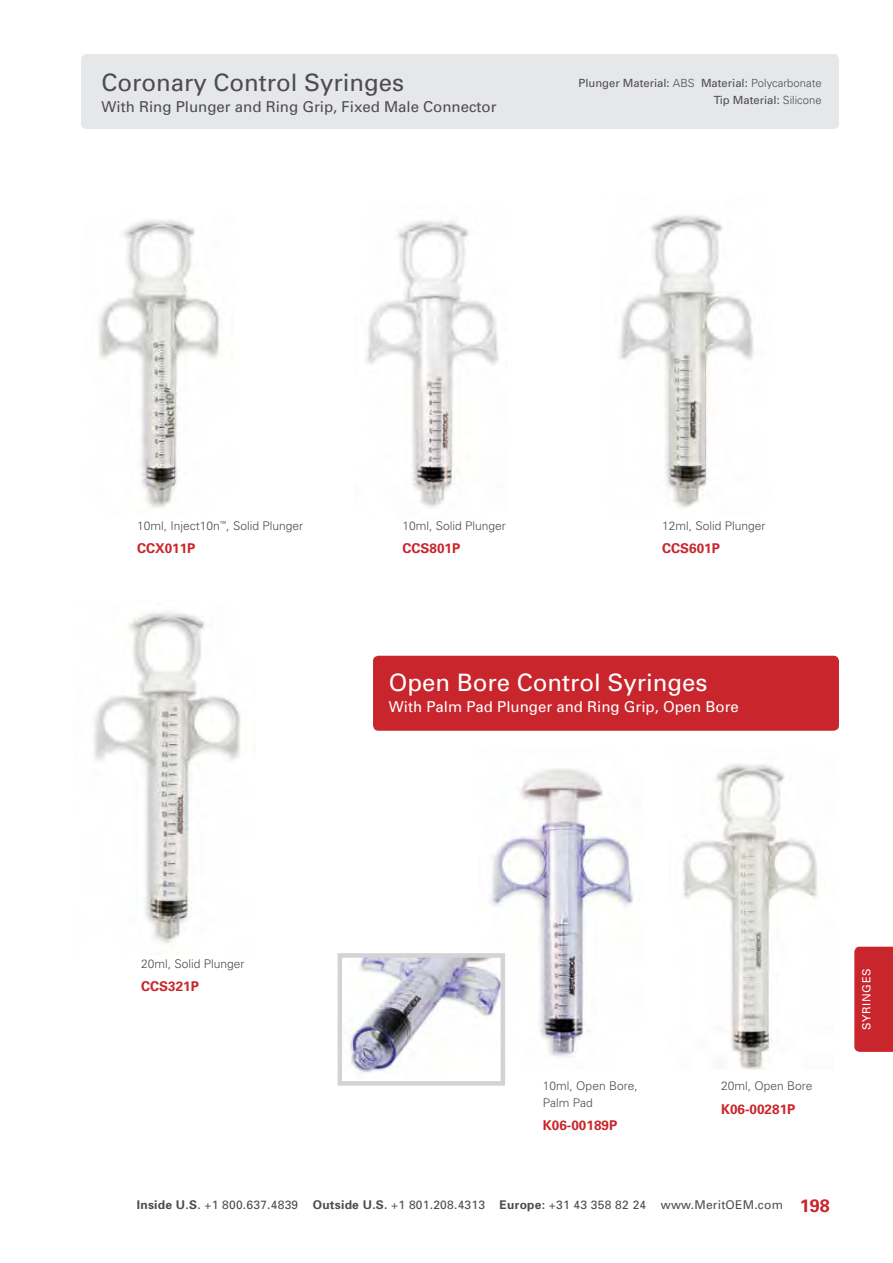
<style>
.page{position:relative;width:893px;height:1263px;background:#fff}
.page>*{position:absolute;margin:0;border:0;box-sizing:border-box;transform-origin:0 0}
.t1{font:24px "Univers";color:#4d4d4f}
.t2{font:24px "Univers";color:#fff}
.t3{font:15px "Univers";color:#4d4d4f}
.t4{font:15px "Univers";color:#fff}
.t5{font:700 13.5px "Univers";color:#c9252c}
.t6{font:300 12px/16.5px "Univers";color:#4d4d4f}
.t7{font:12px "Univers";letter-spacing:.02em;color:#4d4d4f}
.t8{font:11.25px/16.5px "Univers";color:#4d4d4f;text-align:right}
.t9{font:11.25px "Univers";letter-spacing:.05em;color:#fff}
.s1{font-weight:300}
.s2{font-weight:700}
.s3{font-weight:700;font-size:18px;color:#c9252c}
</style>
<div class="page">
<div style="left:854px;top:947px;width:39px;height:105px;background:#c9252c"></div>
<div style="left:81px;top:54px;width:758px;height:75px;background:#e6e7e8;border-radius:5px"></div>
<img style="left:619px;top:215px;width:135px;height:293px">
<img style="left:99px;top:220px;width:121px;height:288px">
<img style="left:366px;top:221px;width:133px;height:287px">
<img style="left:94px;top:612px;width:147px;height:332px">
<div style="left:373px;top:656px;width:466px;height:75px;background:#c9252c;border-radius:5px"></div>
<img style="left:490px;top:768px;width:143px;height:289px">
<img style="left:683px;top:764px;width:135px;height:305px">
<img style="left:350px;top:958px;width:150px;height:116px">
<div style="left:338px;top:953px;width:167px;height:133px;border:4px solid #d1d3d4"></div>
<h1 class="t1" style="left:102px;top:67px;width:304px">Coronary Control Syringes</h1>
<p class="t3" style="left:102px;top:97px;width:397px">With Ring Plunger and Ring Grip, Fixed Male Connector</p>
<p class="t8" style="left:578px;top:75px;width:245px">Plunger Material: <span class="s1">ABS</span> Material: <span class="s1">Polycarbonate<br></span>Tip Material: <span class="s1">Silicone</span></p>
<p class="t6" style="left:137px;top:517px;width:167px">10ml, Inject10n<sup>™</sup>, Solid Plunger</p>
<p class="t5" style="left:137px;top:539px;width:60px">CCX011P</p>
<p class="t6" style="left:402px;top:517px;width:105px">10ml, Solid Plunger</p>
<p class="t5" style="left:402px;top:539px;width:59px">CCS801P</p>
<p class="t6" style="left:662px;top:517px;width:105px">12ml, Solid Plunger</p>
<p class="t5" style="left:662px;top:539px;width:59px">CCS601P</p>
<h1 class="t2" style="left:389px;top:667px;width:320px">Open Bore Control Syringes</h1>
<p class="t4" style="left:389px;top:697px;width:352px">With Palm Pad Plunger and Ring Grip, Open Bore</p>
<p class="t6" style="left:141px;top:955px;width:105px">20ml, Solid Plunger</p>
<p class="t5" style="left:141px;top:978px;width:59px">CCS321P</p>
<p class="t6" style="left:543px;top:1077px;width:96px">10ml, Open Bore,<br>Palm Pad</p>
<p class="t5" style="left:543px;top:1116px;width:76px">K06-00189P</p>
<p class="t6" style="left:721px;top:1077px;width:93px">20ml, Open Bore</p>
<p class="t5" style="left:721px;top:1100px;width:76px">K06-00281P</p>
<p class="t7" style="left:137px;top:1197px;width:694px"><span class="s2">Inside U.S</span>. +1 800.637.4839 <span class="s2">Outside U.S.</span> +1 801.208.4313 <span class="s2">Europe:</span> +31 43 358 82 24 www.MeritOEM.com <span class="s3">198</span></p>
<p class="t9" style="left:859px;top:1030px;width:63px;rotate:-90deg">SYRINGES</p>
</div>
